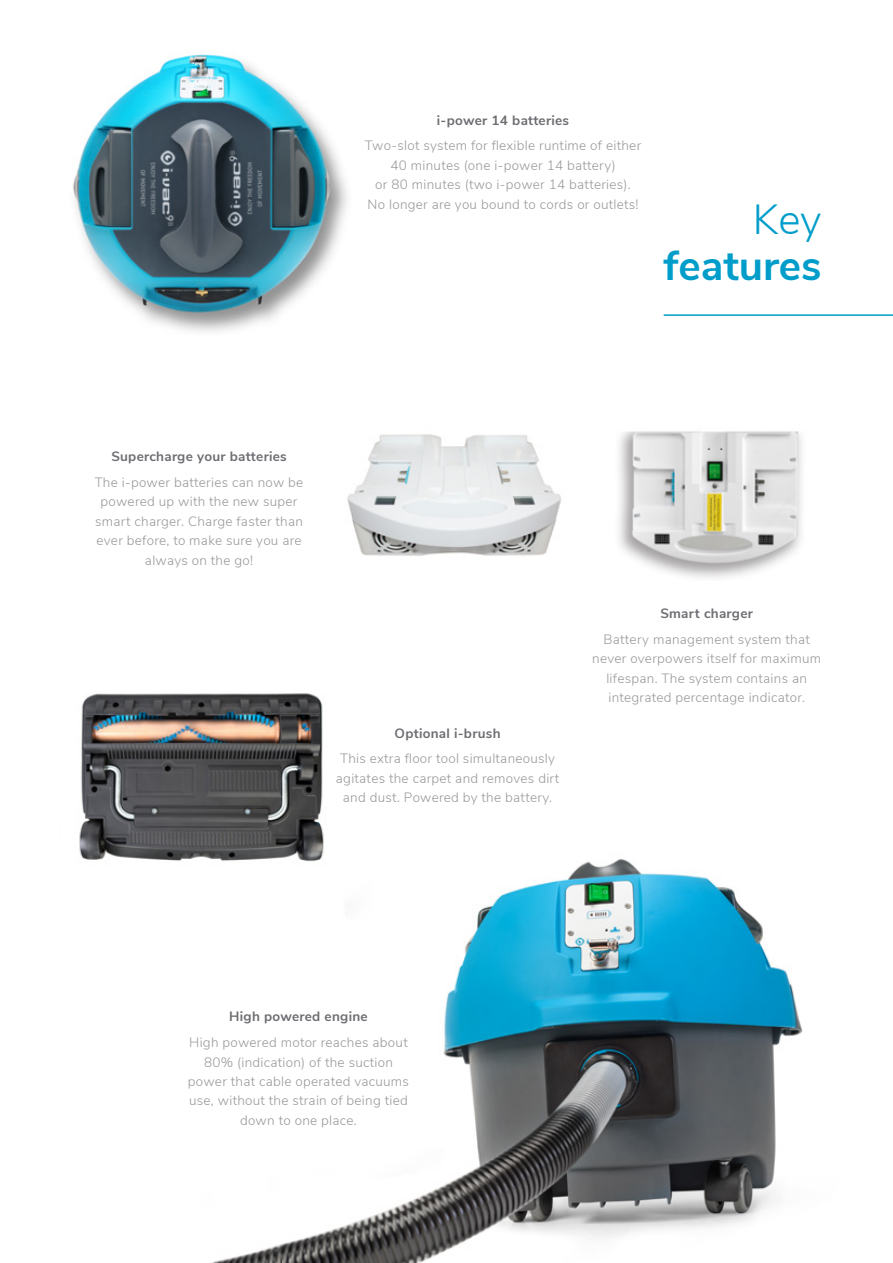
<style>
.page{position:relative;width:893px;height:1263px;background:#fff}
.page>*{position:absolute;margin:0;border:0;box-sizing:border-box;transform-origin:0 0}
.t1{font:700 42px "Nunito Sans";color:#009dca}
.t2{font:300 42px "Nunito Sans";color:#009dca}
.t3{font:300 13.5px/19.5px "Nunito Sans";letter-spacing:.02em;color:#9b9999;text-align:center}
.t4{font:700 13.5px "Nunito Sans";letter-spacing:.02em;color:#6f6c72}
</style>
<div class="page">
<hr style="left:664px;top:314px;width:229px;height:2px;background:#009dca">
<img style="left:73px;top:54px;width:274px;height:278px">
<img style="left:281px;top:859px;width:522px;height:404px">
<img style="left:214px;top:1244px;width:67px;height:19px">
<img style="left:619px;top:431px;width:183px;height:147px">
<img style="left:347px;top:434px;width:214px;height:122px">
<img style="left:79px;top:693px;width:266px;height:193px">
<p class="t4" style="left:437px;top:110px;width:134px">i-power 14 batteries</p>
<p class="t3" style="left:365px;top:135px;width:278px">Two-slot system for flexible runtime of either 40 minutes (one i-power 14 battery)<br>or 80 minutes (two i-power 14 batteries).<br>No longer are you bound to cords or outlets!</p>
<h1 class="t2" style="left:753px;top:189px;width:70px">Key</h1>
<h1 class="t1" style="left:664px;top:235px;width:159px">features</h1>
<p class="t4" style="left:111px;top:447px;width:177px">Supercharge your batteries</p>
<p class="t3" style="left:95px;top:471px;width:210px">The i-power batteries can now be powered up with the new super smart charger. Charge faster than ever before, to make sure you are always on the go!</p>
<p class="t4" style="left:395px;top:723px;width:107px">Optional i-brush</p>
<p class="t3" style="left:336px;top:748px;width:225px">This extra floor tool simultaneously agitates the carpet and removes dirt and dust. Powered by the battery.</p>
<p class="t4" style="left:660px;top:604px;width:94px">Smart charger</p>
<p class="t3" style="left:592px;top:628px;width:230px">Battery management system that never overpowers itself for maximum lifespan. The system contains an integrated percentage indicator.</p>
<p class="t4" style="left:229px;top:1007px;width:140px">High powered engine</p>
<p class="t3" style="left:188px;top:1032px;width:223px">High powered motor reaches about<br>80% (indication) of the suction power that cable operated vacuums use, without the strain of being tied down to one place.</p>
</div>
